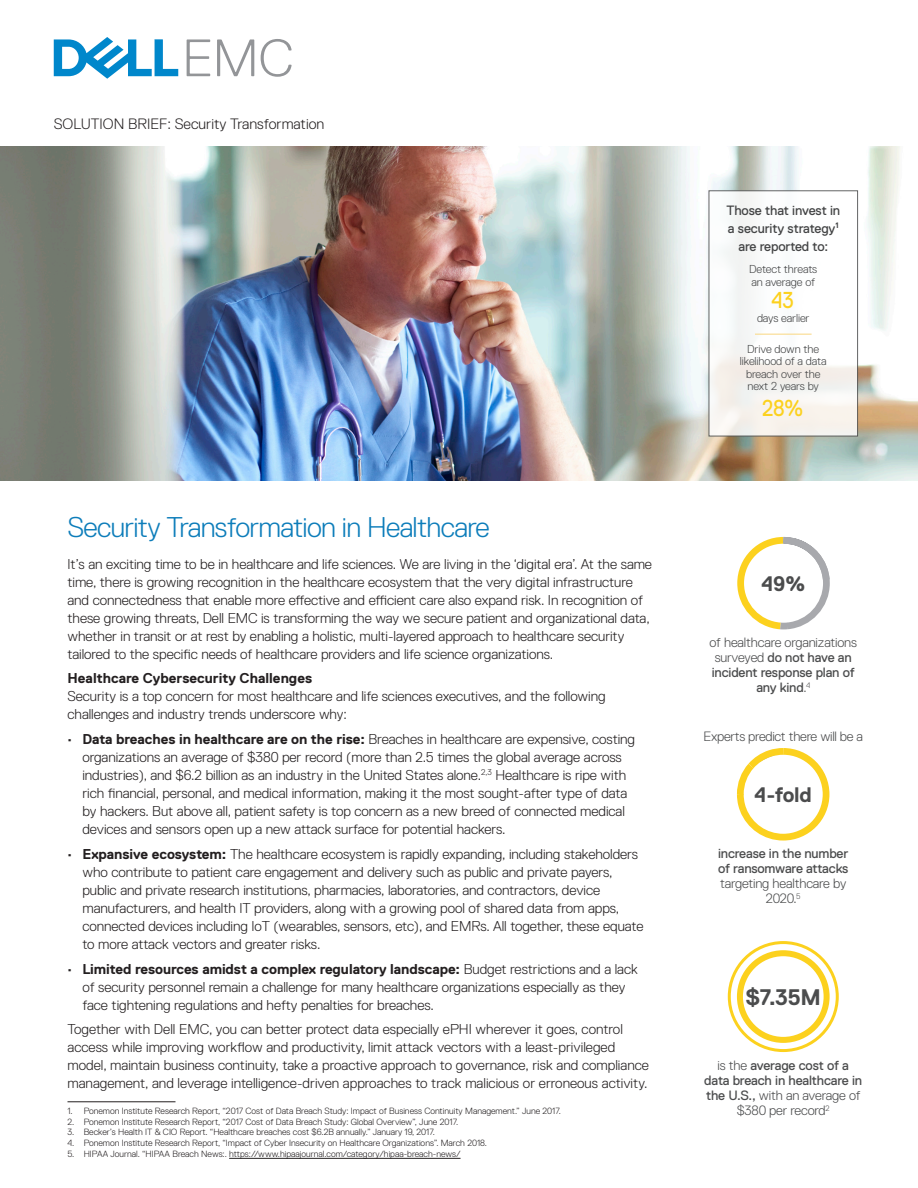
<style>
.page{position:relative;width:918px;height:1188px;background:#fff}
.page>*{position:absolute;margin:0;border:0;box-sizing:border-box;transform-origin:0 0}
.t1{font:300 28.5px "Dell Replica";letter-spacing:-.025em;color:#0d7dba}
.t2{font:22.95px "Dell Replica";color:#fcd11e;scale:.9 1}
.t3{font:700 22.5px "Dell Replica";color:#4b4c4d}
.t4{font:700 21px "Dell Replica";letter-spacing:-.01em;color:#4b4c4d}
.t5{font:300 15px "Dell Replica";color:#231f20}
.t6{font:300 14.25px/18px "Dell Replica";letter-spacing:-.005em;color:#231f20}
.t7{font:13.5px/15px "Dell Replica";letter-spacing:-.015em;color:#4b4c4d;text-align:center}
.t8{font:13.5px/18px "Dell Replica";letter-spacing:-.01em;color:#434445;text-align:center}
.t9{font:300 13.5px "Dell Replica";letter-spacing:-.02em;color:#4b4c4d}
.t10{font:300 11.55px/12.5px "Dell Replica";letter-spacing:-.01em;color:#434445}
.t11{font:300 9px "Dell Replica";color:#231f20}
.s1{font-weight:700}
.s2{font-weight:300}
</style>
<div class="page">
<svg style="left:737px;top:537px;width:93px;height:93px"></svg>
<svg style="left:737px;top:748px;width:93px;height:93px"></svg>
<div style="left:737px;top:950px;width:93px;height:93px;border:6px solid #fcd11e;border-radius:50%"></div>
<div style="left:728px;top:941px;width:111px;height:111px;border:3px solid #fcd11e;border-radius:50%"></div>
<hr style="left:229px;top:1158px;width:232px;height:1px;background:#231f20">
<hr style="left:68px;top:1102px;width:108px;height:1px;background:#231f20">
<svg style="left:187px;top:39px;width:105px;height:38px"></svg>
<svg style="left:54px;top:37px;width:124px;height:42px"></svg>
<img style="left:1px;top:146px;width:916px;height:335px">
<div style="left:709px;top:191px;width:149px;height:245px;background:linear-gradient(to bottom,#fdffff,#f6f3ee);border:1px solid #4b4c4d"></div>
<hr style="left:755px;top:334px;width:57px;height:1px;background:#f9d780">
<p class="t5" style="left:54px;top:116px;width:272px">SOLUTION BRIEF: Security Transformation</p>
<p class="t1" style="left:68px;top:511px;width:424px">Security Transformation in Healthcare</p>
<p class="t6" style="left:68px;top:555px;width:586px">It’s an exciting time to be in healthcare and life sciences. We are living in the ‘digital era’. At the same time, there is growing recognition in the healthcare ecosystem that the very digital infrastructure and connectedness that enable more effective and efficient care also expand risk. In recognition of these growing threats, Dell EMC is transforming the way we secure patient and organizational data, whether in transit or at rest by enabling a holistic, multi-layered approach to healthcare security tailored to the specific needs of healthcare providers and life science organizations.</p>
<p class="t6" style="left:68px;top:669px;width:540px"><span class="s1">Healthcare Cybersecurity Challenges<br></span>Security is a top concern for most healthcare and life sciences executives, and the following challenges and industry trends underscore why:</p>
<p class="t6" style="left:82px;top:730px;width:554px;text-indent:-15px"><span class="s1">· Data breaches in healthcare are on the rise:</span> Breaches in healthcare are expensive, costing organizations an average of $380 per record (more than 2.5 times the global average across industries), and $6.2 billion as an industry in the United States alone.<sup>2,3</sup> Healthcare is ripe with rich financial, personal, and medical information, making it the most sought-after type of data by hackers. But above all, patient safety is top concern as a new breed of connected medical devices and sensors open up a new attack surface for potential hackers.</p>
<p class="t6" style="left:82px;top:845px;width:563px;text-indent:-15px"><span class="s1">· Expansive ecosystem:</span> The healthcare ecosystem is rapidly expanding, including stakeholders who contribute to patient care engagement and delivery such as public and private payers, public and private research institutions, pharmacies, laboratories, and contractors, device manufacturers, and health IT providers, along with a growing pool of shared data from apps, connected devices including IoT (wearables, sensors, etc), and EMRs. All together, these equate to more attack vectors and greater risks.</p>
<p class="t6" style="left:82px;top:960px;width:557px;text-indent:-15px"><span class="s1">· Limited resources amidst a complex regulatory landscape:</span> Budget restrictions and a lack of security personnel remain a challenge for many healthcare organizations especially as they face tightening regulations and hefty penalties for breaches.</p>
<p class="t6" style="left:68px;top:1020px;width:583px">Together with Dell EMC, you can better protect data especially ePHI wherever it goes, control access while improving workflow and productivity, limit attack vectors with a least-privileged model, maintain business continuity, take a proactive approach to governance, risk and compliance management, and leverage intelligence-driven approaches to track malicious or erroneous activity.</p>
<p class="t11" style="left:68px;top:1106px;width:495px">1. Ponemon Institute Research Report, “2017 Cost of Data Breach Study: Impact of Business Continuity Management.” June 2017.</p>
<p class="t11" style="left:68px;top:1116px;width:392px">2. Ponemon Institute Research Report, “2017 Cost of Data Breach Study: Global Overview”, June 2017.</p>
<p class="t11" style="left:68px;top:1127px;width:369px">3. Becker’s Health IT &amp; CIO Report. “Healthcare breaches cost $6.2B annually.” January 19, 2017.</p>
<p class="t11" style="left:68px;top:1138px;width:421px">4. Ponemon Institute Research Report, “Impact of Cyber Insecurity on Healthcare Organizations”. March 2018.</p>
<p class="t11" style="left:68px;top:1149px;width:395px">5. HIPAA Journal. “HIPAA Breach News:. https://www.hipaajournal.com/category/hipaa-breach-news/</p>
<p class="t8" style="left:726px;top:201px;width:115px">Those that invest in a security strategy<sup>1 </sup>are reported to:</p>
<p class="t10" style="left:749px;top:263px;width:70px">Detect threats an average of</p>
<p class="t10" style="left:757px;top:312px;width:54px">days earlier</p>
<p class="t2" style="left:771px;top:288px;width:27px">43</p>
<p class="t10" style="left:740px;top:343px;width:88px;text-align:center">Drive down the likelihood of a data breach over the next 2 years by</p>
<p class="t2" style="left:762px;top:396px;width:47px">28%</p>
<p class="t4" style="left:761px;top:572px;width:45px">49%</p>
<p class="t7" style="left:709px;top:635px;width:149px"><span class="s2">of healthcare organizations surveyed</span> do not have an incident response plan of any kind<span class="s2">.</span><sup>4</sup></p>
<p class="t9" style="left:704px;top:729px;width:161px">Experts predict there will be a</p>
<p class="t4" style="left:755px;top:783px;width:59px">4-fold</p>
<p class="t7" style="left:718px;top:846px;width:132px">increase in the number of ransomware attacks <span class="s2">targeting healthcare by<br>2020.</span><sup>5</sup></p>
<p class="t3" style="left:746px;top:985px;width:77px">$7.35M</p>
<p class="t7" style="left:704px;top:1058px;width:159px"><span class="s2">is the</span> average cost of a data breach in healthcare in the U.S., <span class="s2">with an average of $380 per record</span><sup>2</sup></p>
</div>
